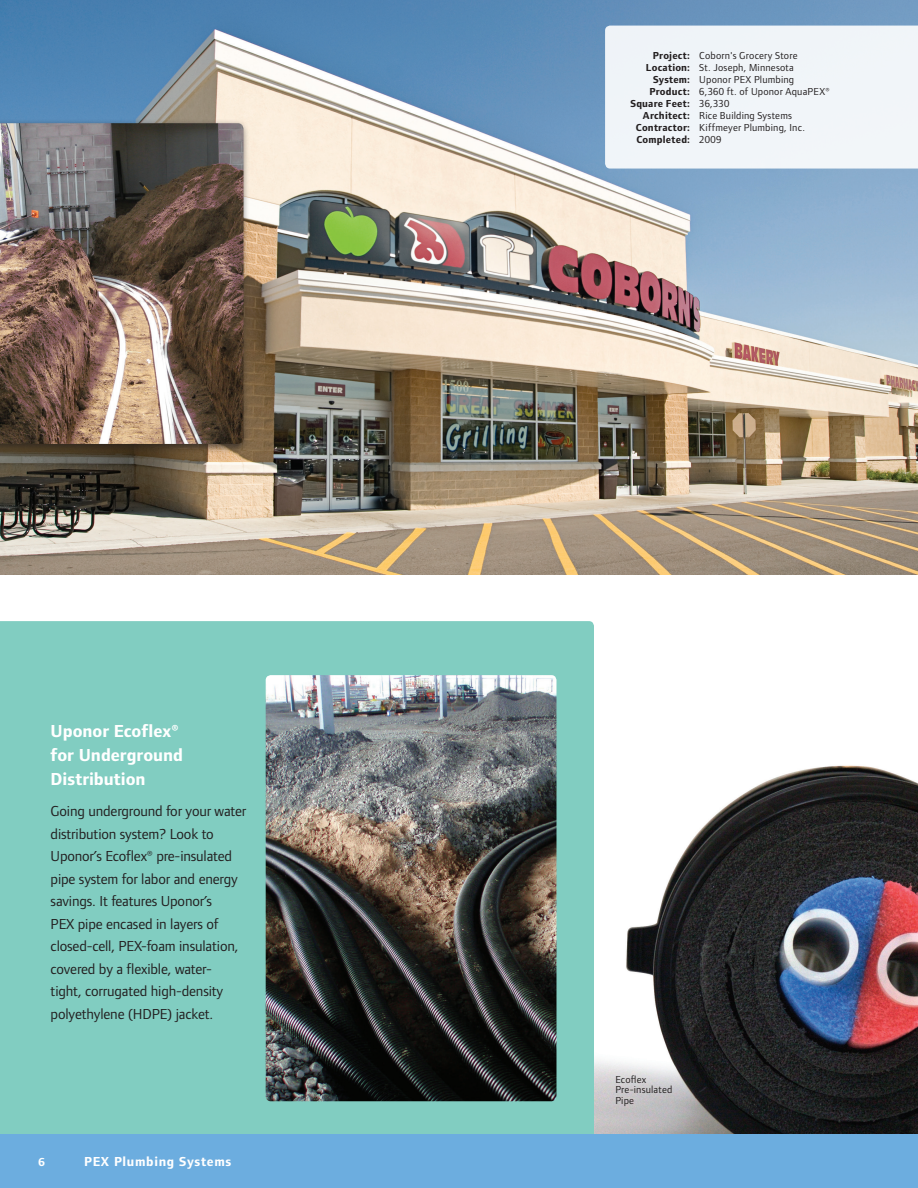
<style>
.page{position:relative;width:918px;height:1188px;background:#fff}
.page>*{position:absolute;margin:0;border:0;box-sizing:border-box;transform-origin:0 0}
.Body_9_12{font:700 18px/24px "Foundry Form Sans";color:#fff}
.Body_9_12-2{font:15px/22.5px "Foundry Form Sans";letter-spacing:-.01em;color:#231f20}
.t1{font:700 13.5px "Foundry Form Sans";letter-spacing:.05em;color:#fff}
.t2{font:700 12px "Foundry Form Sans";color:#fff}
.Project_Information{font:10.5px "Foundry Form Sans";letter-spacing:.02em;color:#231f20}
.Project_Information-2{font:700 10.5px "Foundry Form Sans";letter-spacing:.02em;color:#231f20}
.Heading_24_24_Filo{font:10.5px/10.5px "Foundry Form Sans";letter-spacing:.02em;color:#231f20}
.s1{font-weight:700}
.s2{font-weight:400}
</style>
<div class="page">
<img style="left:594px;top:765px;width:324px;height:369px">
<div style="left:0;top:621px;width:594px;height:513px;background:#81cdc1"></div>
<img style="left:266px;top:675px;width:290px;height:426px">
<img style="left:0;top:0;width:918px;height:575px">
<div style="left:605px;top:26px;width:313px;height:143px;background:#f0f5f9"></div>
<div style="left:0;top:118px;width:250px;height:337px;background:#231f20;opacity:.7"></div>
<img style="left:0;top:123px;width:244px;height:321px">
<div style="left:0;top:1134px;width:918px;height:54px;background:#6caddf"></div>
<p class="Body_9_12" style="left:51px;top:719px;width:134px">Uponor Ecoflex® for Underground<br>Distribution</p>
<p class="Body_9_12-2" style="left:51px;top:800px;width:197px">Going underground for your water distribution system? Look to<br>Uponor’s Ecoflex® pre-insulated pipe system for labor and energy savings. It features Uponor’s<br>PEX pipe encased in layers of closed-cell, PEX-foam insulation, covered by a flexible, water&shy;tight, corrugated high-density polyethylene (HDPE) jacket.</p>
<p class="t2" style="left:38px;top:1155px;width:8px">6</p>
<p class="t1" style="left:84px;top:1154px;width:149px">PEX Plumbing Systems</p>
<p class="Project_Information" style="left:653px;top:50px;width:146px"><span class="s1">Project:</span> Coborn's Grocery Store</p>
<p class="Project_Information" style="left:646px;top:62px;width:150px"><span class="s1">Location:</span> St. Joseph, Minnesota</p>
<p class="Project_Information" style="left:653px;top:74px;width:143px"><span class="s1">System:</span> Uponor PEX Plumbing</p>
<p class="Project_Information" style="left:649px;top:86px;width:182px"><span class="s1">Product:</span> 6,360 ft. of Uponor AquaPEX®</p>
<p class="Project_Information-2" style="left:630px;top:98px;width:101px">Square Feet: <span class="s2">36,330</span></p>
<p class="Project_Information" style="left:643px;top:110px;width:151px"><span class="s1">Architect:</span> Rice Building Systems</p>
<p class="Project_Information" style="left:636px;top:122px;width:171px"><span class="s1">Contractor:</span> Kiffmeyer Plumbing, Inc.</p>
<p class="Project_Information-2" style="left:636px;top:134px;width:87px">Completed: <span class="s2">2009</span></p>
<p class="Heading_24_24_Filo" style="left:615px;top:1074px;width:59px">Ecoflex<br>Pre-insulated<br>Pipe</p>
</div>
